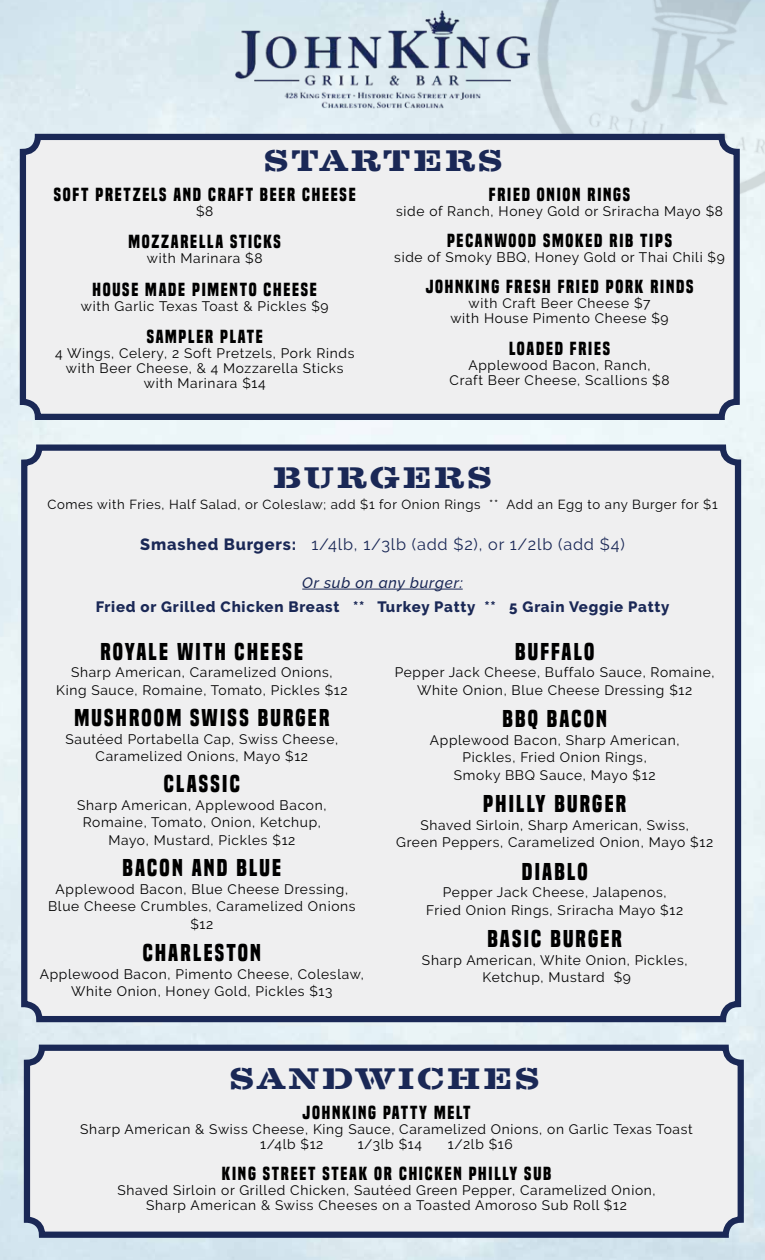
<style>
.page{position:relative;width:765px;height:1260px;background:#fff}
.page>*{position:absolute;margin:0;border:0;box-sizing:border-box;transform-origin:0 0}
.t1{font:700 30px "Clarendon Wide Stencil";letter-spacing:.1em;color:#1a2856}
.t2{font:700 22.5px "Built Titling Rg";letter-spacing:.1em;color:#000}
.t3{font:700 17.5px "Built Titling Rg";letter-spacing:.1em;color:#000}
.t4{font:16.25px "Raleway";letter-spacing:.05em;color:#1a2856}
.t5{font:800 15px "Raleway";letter-spacing:.05em;color:#1a2856}
.t6{font:italic 500 15px "Raleway";letter-spacing:.05em;color:#1a2856}
.t7{font:13.75px/17.5px "Raleway";letter-spacing:.05em;color:#000;text-align:center}
.t8{font:13.12px "Raleway";letter-spacing:.05em;color:#000}
.s1{font-weight:800}
</style>
<div class="page">
<img style="left:0;top:0;width:765px;height:1260px">
<img style="left:508px;top:0;width:257px;height:225px">
<div style="left:23px;top:137px;width:714px;height:280px;background:#efeff0;border-radius:15px"></div>
<div style="left:20px;top:134px;width:720px;height:286px;border:6px solid #1a2856;border-radius:15px"></div>
<img style="left:236px;top:11px;width:293px;height:97px">
<div style="left:24px;top:448px;width:714px;height:571px;background:#efeff0;border-radius:15px"></div>
<div style="left:21px;top:444px;width:720px;height:578px;border:6px solid #1a2856;border-radius:15px"></div>
<div style="left:27px;top:1048px;width:714px;height:187px;background:#efeff0;border-radius:15px"></div>
<div style="left:24px;top:1045px;width:720px;height:193px;border:6px solid #1a2856;border-radius:15px"></div>
<hr style="left:302px;top:589px;width:161px;height:1px;background:#1a2856">
<h1 class="t1" style="left:264px;top:142px;width:240px">STARTERS</h1>
<p class="t3" style="left:54px;top:184px;width:303px">SOFT PRETZELS AND CRAFT BEER CHEESE</p>
<p class="t7" style="left:196px;top:202px;width:19px">$8</p>
<p class="t3" style="left:129px;top:232px;width:154px">MOZZARELLA STICKS</p>
<p class="t7" style="left:147px;top:250px;width:117px">with Marinara $8</p>
<p class="t3" style="left:93px;top:279px;width:226px">HOUSE MADE PIMENTO CHEESE</p>
<p class="t7" style="left:81px;top:297px;width:249px">with Garlic Texas Toast &amp; Pickles $9</p>
<p class="t3" style="left:147px;top:327px;width:118px">SAMPLER PLATE</p>
<p class="t7" style="left:55px;top:346px;width:301px;line-height:15px">4 Wings, Celery, 2 Soft Pretzels, Pork Rinds with Beer Cheese, &amp; 4 Mozzarella Sticks with Marinara $14</p>
<p class="t3" style="left:489px;top:184px;width:143px">FRIED ONION RINGS</p>
<p class="t7" style="left:396px;top:202px;width:329px">side of Ranch, Honey Gold or Sriracha Mayo $8</p>
<p class="t3" style="left:447px;top:230px;width:227px">PECANWOOD SMOKED RIB TIPS</p>
<p class="t7" style="left:394px;top:249px;width:332px">side of Smoky BBQ, Honey Gold or Thai Chili $9</p>
<p class="t3" style="left:426px;top:277px;width:269px">JOHNKING FRESH FRIED PORK RINDS</p>
<p class="t7" style="left:450px;top:296px;width:220px;line-height:15px">with Craft Beer Cheese $7<br>with House Pimento Cheese $9</p>
<p class="t3" style="left:509px;top:338px;width:103px">LOADED FRIES</p>
<p class="t7" style="left:450px;top:357px;width:222px;line-height:15px">Applewood Bacon, Ranch,<br>Craft Beer Cheese, Scallions $8</p>
<h1 class="t1" style="left:273px;top:459px;width:220px">BURGERS</h1>
<p class="t8" style="left:47px;top:497px;width:672px">Comes with Fries, Half Salad, or Coleslaw; add $1 for Onion Rings ** Add an Egg to any Burger for $1</p>
<p class="t4" style="left:140px;top:535px;width:486px"><span class="s1">Smashed Burgers:</span> 1/4lb, 1/3lb (add $2), or 1/2lb (add $4)</p>
<p class="t6" style="left:302px;top:574px;width:162px">Or sub on any burger:</p>
<p class="t5" style="left:96px;top:598px;width:575px">Fried or Grilled Chicken Breast ** Turkey Patty ** 5 Grain Veggie Patty</p>
<h2 class="t2" style="left:101px;top:638px;width:204px">ROYALE WITH CHEESE</h2>
<p class="t7" style="left:56px;top:664px;width:293px">Sharp American, Caramelized Onions,<br>King Sauce, Romaine, Tomato, Pickles $12</p>
<h2 class="t2" style="left:74px;top:704px;width:257px">MUSHROOM SWISS BURGER</h2>
<p class="t7" style="left:66px;top:730px;width:274px">Sautéed Portabella Cap, Swiss Cheese,<br>Caramelized Onions, Mayo $12</p>
<h2 class="t2" style="left:164px;top:771px;width:78px">CLASSIC</h2>
<p class="t7" style="left:77px;top:796px;width:251px">Sharp American, Applewood Bacon,<br>Romaine, Tomato, Onion, Ketchup,<br>Mayo, Mustard, Pickles $12</p>
<h2 class="t2" style="left:123px;top:854px;width:160px">BACON AND BLUE</h2>
<p class="t7" style="left:48px;top:880px;width:309px">Applewood Bacon, Blue Cheese Dressing,<br>Blue Cheese Crumbles, Caramelized Onions $12</p>
<h2 class="t2" style="left:143px;top:939px;width:120px">CHARLESTON</h2>
<p class="t7" style="left:40px;top:965px;width:326px">Applewood Bacon, Pimento Cheese, Coleslaw,<br>White Onion, Honey Gold, Pickles $13</p>
<h2 class="t2" style="left:515px;top:638px;width:81px">BUFFALO</h2>
<p class="t7" style="left:395px;top:664px;width:321px">Pepper Jack Cheese, Buffalo Sauce, Romaine,<br>White Onion, Blue Cheese Dressing $12</p>
<h2 class="t2" style="left:502px;top:706px;width:106px">BBQ BACON</h2>
<p class="t7" style="left:430px;top:731px;width:251px">Applewood Bacon, Sharp American,<br>Pickles, Fried Onion Rings,<br>Smoky BBQ Sauce, Mayo $12</p>
<h2 class="t2" style="left:483px;top:791px;width:145px">PHILLY BURGER</h2>
<p class="t7" style="left:396px;top:816px;width:319px">Shaved Sirloin, Sharp American, Swiss,<br>Green Peppers, Caramelized Onion, Mayo $12</p>
<h2 class="t2" style="left:522px;top:858px;width:67px">DIABLO</h2>
<p class="t7" style="left:426px;top:884px;width:259px">Pepper Jack Cheese, Jalapenos,<br>Fried Onion Rings, Sriracha Mayo $12</p>
<h2 class="t2" style="left:487px;top:926px;width:136px">BASIC BURGER</h2>
<p class="t7" style="left:422px;top:951px;width:267px">Sharp American, White Onion, Pickles,<br>Ketchup, Mustard $9</p>
<h1 class="t1" style="left:230px;top:1060px;width:311px">SANDWICHES</h1>
<p class="t3" style="left:303px;top:1102px;width:169px">JOHNKING PATTY MELT</p>
<p class="t7" style="left:260px;top:1121px;width:434px;line-height:15px;text-align:left;text-indent:-180px">Sharp American &amp; Swiss Cheese, King Sauce, Caramelized Onions, on Garlic Texas Toast<br>1/4lb $12</p>
<p class="t7" style="left:358px;top:1135px;width:66px">1/3lb $14</p>
<p class="t7" style="left:448px;top:1135px;width:66px">1/2lb $16</p>
<p class="t3" style="left:222px;top:1163px;width:331px">KING STREET STEAK OR CHICKEN PHILLY SUB</p>
<p class="t7" style="left:117px;top:1183px;width:540px;line-height:15px">Shaved Sirloin or Grilled Chicken, Sautéed Green Pepper, Caramelized Onion,<br>Sharp American &amp; Swiss Cheeses on a Toasted Amoroso Sub Roll $12</p>
</div>
